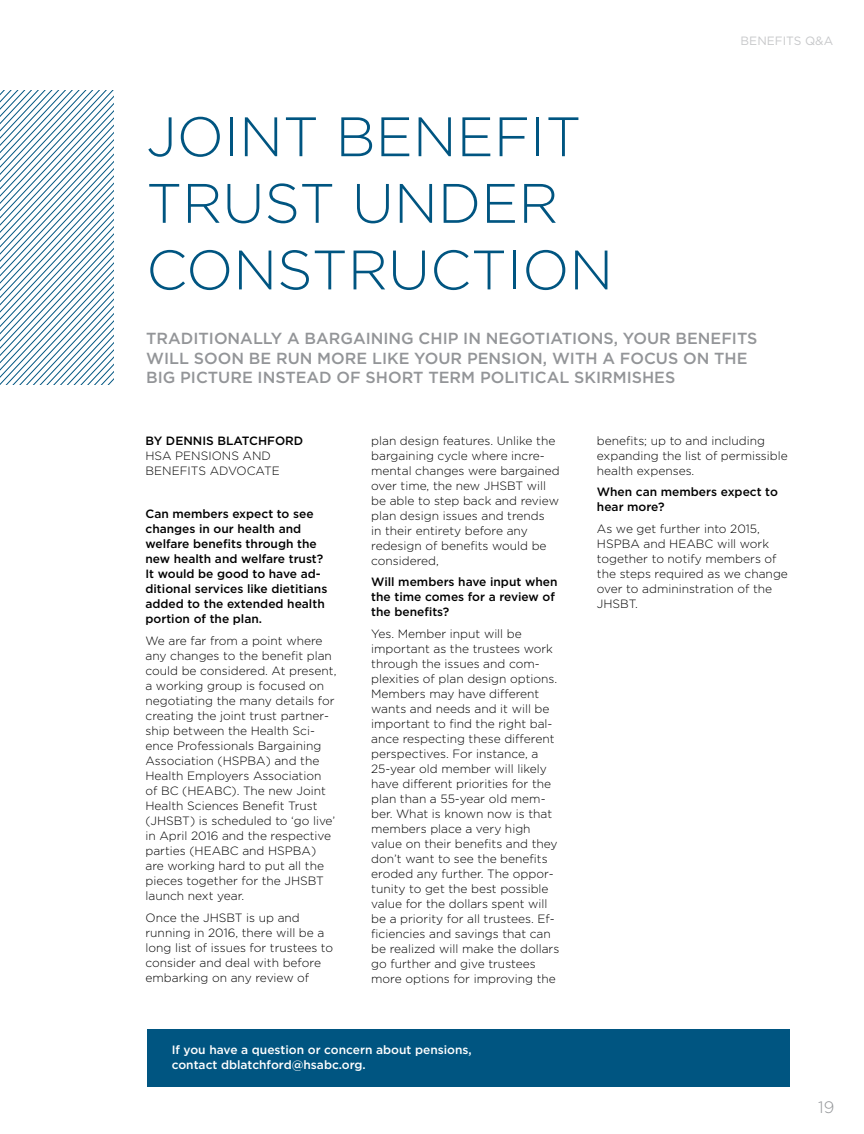
<style>
.page{position:relative;width:864px;height:1134px;background:#fff}
.page>*{position:absolute;margin:0;border:0;box-sizing:border-box;transform-origin:0 0}
.t1{font:300 55.5px/66.6px "Gotham";color:#005581}
.t2{font:300 16.5px "Gotham";color:#939598}
.t3{font:500 16.05px/19.2px "Gotham";color:#939598}
.t4{font:300 12px/15px "Gotham";color:#000}
.t5{font:500 12px/15px "Gotham";color:#000}
.t6{font:500 12px/15px "Gotham";color:#fff}
.t7{font:12px "Gotham";color:#c7c8ca}
</style>
<div class="page">
<svg style="left:0;top:91px;width:113px;height:294px"></svg>
<div style="left:147px;top:1029px;width:642px;height:57px;background:#005581"></div>
<h1 class="t1" style="left:146px;top:102px;width:468px">JOINT BENEFIT<br>TRUST UNDER<br>CONSTRUCTION</h1>
<p class="t7" style="left:741px;top:33px;width:94px">BENEFITS Q&amp;A</p>
<h3 class="t3" style="left:146px;top:329px;width:613px">TRADITIONALLY A BARGAINING CHIP IN NEGOTIATIONS, YOUR BENEFITS<br>WILL SOON BE RUN MORE LIKE YOUR PENSION, WITH A FOCUS ON THE<br>BIG PICTURE INSTEAD OF SHORT TERM POLITICAL skirmishes</h3>
<p class="t5" style="left:146px;top:433px;width:159px">BY DENNIS BLATCHFORD</p>
<p class="t4" style="left:146px;top:448px;width:136px">HSA PENSIONS AND<br>BENEFITS ADVOCATE</p>
<p class="t5" style="left:146px;top:506px;width:183px">Can members expect to see changes in our health and welfare benefits through the new health and welfare trust?<br>It would be good to have ad&shy;ditional services like dietitians added to the extended health portion of the plan.</p>
<p class="t4" style="left:146px;top:633px;width:192px">We are far from a point where any changes to the benefit plan could be considered. At present, a working group is focused on negotiating the many details for creating the joint trust partner&shy;ship between the Health Sci&shy;ence Professionals Bargaining<br>Association (HSPBA) and the<br>Health Employers Association of BC (HEABC). The new Joint<br>Health Sciences Benefit Trust (JHSBT) is scheduled to ‘go live’ in April 2016 and the respective parties (HEABC and HSPBA) are working hard to put all the pieces together for the JHSBT launch next year.</p>
<p class="t4" style="left:146px;top:910px;width:189px">Once the JHSBT is up and running in 2016, there will be a long list of issues for trustees to consider and deal with before embarking on any review of</p>
<p class="t4" style="left:371px;top:433px;width:190px">plan design features. Unlike the bargaining cycle where incre&shy;mental changes were bargained over time, the new JHSBT will be able to step back and review plan design issues and trends<br>in their entirety before any redesign of benefits would be considered,</p>
<p class="t5" style="left:371px;top:574px;width:188px">Will members have input when the time comes for a review of the benefits?</p>
<p class="t4" style="left:371px;top:626px;width:190px">Yes. Member input will be important as the trustees work through the issues and com&shy;plexities of plan design options.<br>Members may have different wants and needs and it will be important to find the right bal&shy;ance respecting these different perspectives. For instance, a<br>25-year old member will likely have different priorities for the plan than a 55-year old mem&shy;ber. What is known now is that members place a very high value on their benefits and they don’t want to see the benefits eroded any further. The oppor&shy;tunity to get the best possible value for the dollars spent will be a priority for all trustees. Ef&shy;ficiencies and savings that can be realized will make the dollars go further and give trustees more options for improving the</p>
<p class="t6" style="left:172px;top:1042px;width:302px">If you have a question or concern about pensions, contact dblatchford@hsabc.org.</p>
<p class="t4" style="left:597px;top:433px;width:192px">benefits; up to and including expanding the list of permissible health expenses.</p>
<p class="t5" style="left:597px;top:484px;width:183px">When can members expect to hear more?</p>
<p class="t4" style="left:597px;top:521px;width:192px">As we get further into 2015,<br>HSPBA and HEABC will work together to notify members of the steps required as we change over to admininstration of the<br>JHSBT.</p>
<h2 class="t2" style="left:818px;top:1096px;width:18px">19</h2>
</div>
